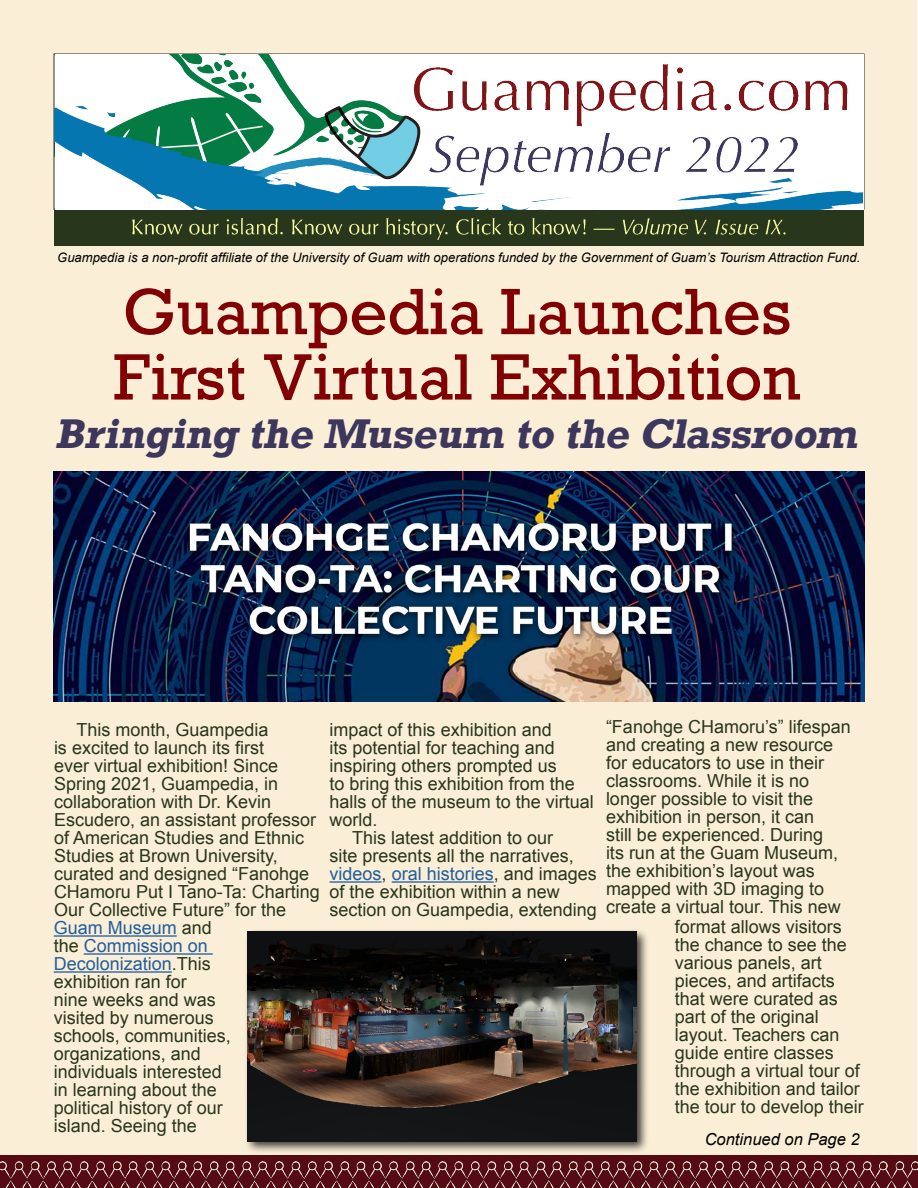
<style>
.page{position:relative;width:918px;height:1188px;background:#fff}
.page>*{position:absolute;margin:0;border:0;box-sizing:border-box;transform-origin:0 0}
.t1{font:61.5px/65.4px "Rockwell";color:#810102}
.t2{font:italic 700 39px "Rockwell";color:#3d375d}
.t3{font:18px/18px "Arial";color:#28361c}
.t4{font:18px "Arial";color:#215e9e}
.t5{font:italic 16.5px "Arial";color:#000}
.t6{font:italic 13.05px "Arial";color:#000}
.s1{color:#215e9e}
.s2{color:#28361c}
</style>
<div class="page">
<div style="left:1px;top:1px;width:916px;height:1186px;background:#fbeed7"></div>
<hr style="left:54px;top:935px;width:123px;height:2px;background:#215e9e">
<hr style="left:84px;top:953px;width:129px;height:2px;background:#215e9e">
<hr style="left:54px;top:971px;width:118px;height:2px;background:#215e9e">
<hr style="left:330px;top:881px;width:52px;height:2px;background:#215e9e">
<hr style="left:392px;top:881px;width:102px;height:2px;background:#215e9e">
<div style="left:244px;top:928px;width:405px;height:226px;background:#000;opacity:.75"></div>
<img style="left:247px;top:932px;width:389px;height:210px">
<img style="left:54px;top:471px;width:810px;height:231px">
<div style="left:0;top:1155px;width:918px;height:33px;background:#560a14"></div>
<img style="left:0;top:1161px;width:717px;height:27px">
<img style="left:717px;top:1161px;width:201px;height:27px">
<img style="left:54px;top:210px;width:810px;height:35px">
<img style="left:55px;top:54px;width:808px;height:156px">
<p class="t6" style="left:57px;top:249px;width:805px">Guampedia is a non-profit affiliate of the University of Guam with operations funded by the Government of Guam’s Tourism Attraction Fund.</p>
<h1 class="t1" style="left:113px;top:280px;width:689px">Guampedia Launches<br>First Virtual Exhibition</h1>
<h2 class="t2" style="left:55px;top:409px;width:813px">Bringing the Museum to the Classroom</h2>
<p class="t3" style="left:54px;top:721px;width:268px;text-indent:23px">This month, Guampedia<br>is excited to launch its first<br>ever virtual exhibition! Since<br>Spring 2021, Guampedia, in collaboration with Dr. Kevin<br>Escudero, an assistant professor of American Studies and Ethnic<br>Studies at Brown University, curated and designed “Fanohge<br>CHamoru Put I Tano-Ta: Charting<br>Our Collective Future” for the<br><span class="s1">Guam Museum</span> and<br>the <span class="s1">Commission on<br>Decolonization</span>.This<br>exhibition ran for<br>nine weeks and was<br>visited by numerous<br>schools, communities, organizations, and<br>individuals interested<br>in learning about the<br>political history of our<br>island. Seeing the</p>
<p class="t3" style="left:330px;top:721px;width:224px">impact of this exhibition and</p>
<p class="t3" style="left:330px;top:739px;width:227px">its potential for teaching and</p>
<p class="t3" style="left:330px;top:757px;width:229px">inspiring others prompted us</p>
<p class="t3" style="left:330px;top:775px;width:247px">to bring this exhibition from the</p>
<p class="t3" style="left:330px;top:793px;width:266px">halls of the museum to the virtual</p>
<p class="t3" style="left:330px;top:811px;width:50px">world.</p>
<p class="t3" style="left:352px;top:829px;width:203px">This latest addition to our</p>
<p class="t3" style="left:330px;top:847px;width:246px">site presents all the narratives,</p>
<p class="t4" style="left:330px;top:862px;width:269px">videos<span class="s2">,</span> oral histories<span class="s2">, and images</span></p>
<p class="t3" style="left:330px;top:883px;width:232px">of the exhibition within a new</p>
<p class="t3" style="left:330px;top:901px;width:269px">section on Guampedia, extending</p>
<p class="t3" style="left:606px;top:718px;width:246px">“Fanohge CHamoru’s” lifespan</p>
<p class="t3" style="left:606px;top:736px;width:229px">and creating a new resource</p>
<p class="t3" style="left:606px;top:754px;width:220px">for educators to use in their</p>
<p class="t3" style="left:606px;top:772px;width:205px">classrooms. While it is no</p>
<p class="t3" style="left:606px;top:790px;width:209px">longer possible to visit the</p>
<p class="t3" style="left:606px;top:808px;width:210px">exhibition in person, it can</p>
<p class="t3" style="left:606px;top:826px;width:219px">still be experienced. During</p>
<p class="t3" style="left:606px;top:844px;width:234px">its run at the Guam Museum,</p>
<p class="t3" style="left:606px;top:862px;width:210px">the exhibition’s layout was</p>
<p class="t3" style="left:606px;top:880px;width:220px">mapped with 3D imaging to</p>
<p class="t3" style="left:606px;top:898px;width:236px">create a virtual tour. This new</p>
<p class="t3" style="left:675px;top:917px;width:169px">format allows visitors</p>
<p class="t3" style="left:675px;top:935px;width:174px">the chance to see the</p>
<p class="t3" style="left:675px;top:953px;width:149px">various panels, art</p>
<p class="t3" style="left:675px;top:971px;width:162px">pieces, and artifacts</p>
<p class="t3" style="left:675px;top:989px;width:165px">that were curated as</p>
<p class="t3" style="left:675px;top:1007px;width:146px">part of the original</p>
<p class="t3" style="left:675px;top:1025px;width:166px">layout. Teachers can</p>
<p class="t3" style="left:675px;top:1043px;width:161px">guide entire classes</p>
<p class="t3" style="left:675px;top:1061px;width:187px">through a virtual tour of</p>
<p class="t3" style="left:675px;top:1079px;width:187px">the exhibition and tailor</p>
<p class="t3" style="left:675px;top:1097px;width:191px">the tour to develop their</p>
<p class="t5" style="left:705px;top:1128px;width:157px">Continued on Page 2</p>
</div>
